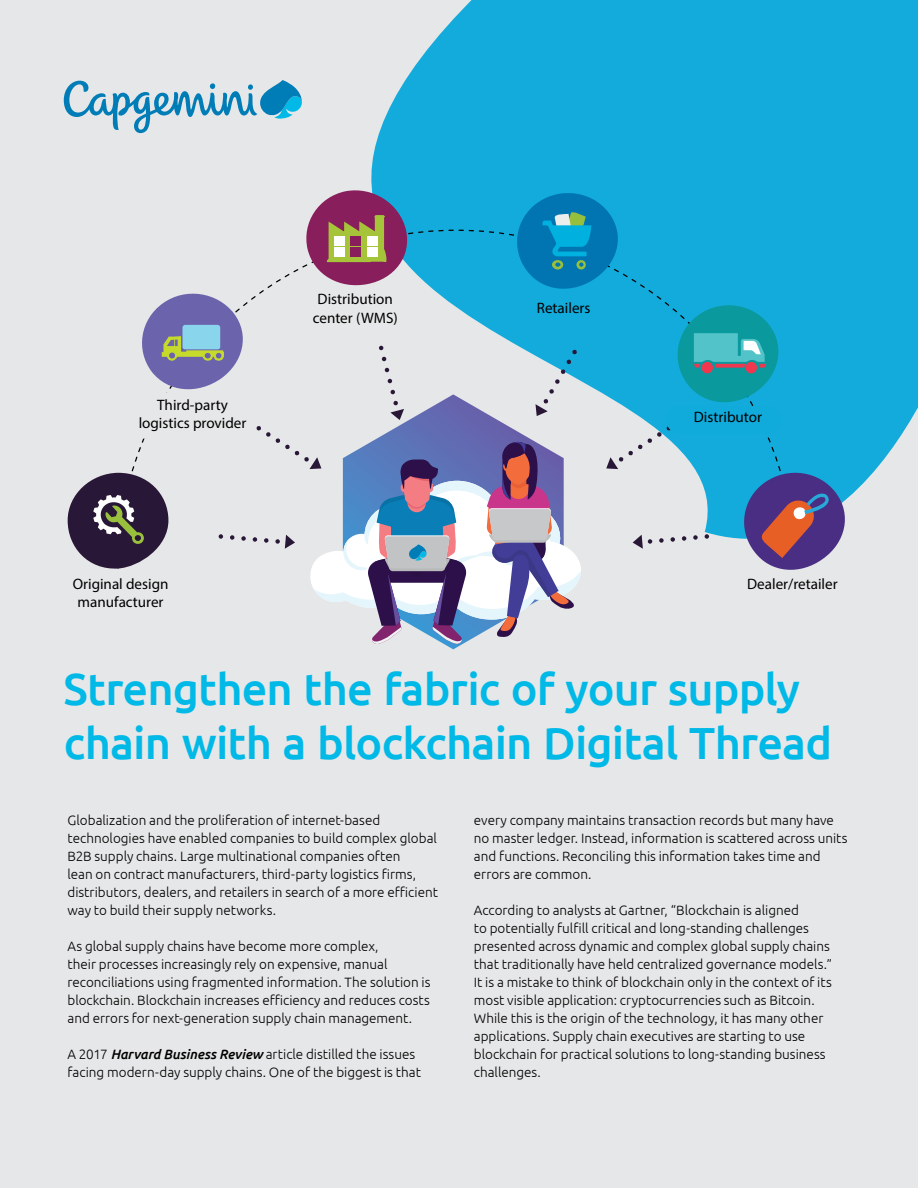
<style>
.page{position:relative;width:918px;height:1188px;background:#e6e7e8}
.page>*{position:absolute;margin:0;border:0;box-sizing:border-box;transform-origin:0 0}
.t1{font:500 45px/54px "Ubuntu";letter-spacing:-.02em;color:#00b9e7}
.t2{font:15.15px/18.1px "Myriad Pro";color:#000;text-align:center}
.t3{font:300 13.5px/18px "Ubuntu";color:#000}
.s1{font-weight:500;font-style:italic}
</style>
<div class="page">
<svg style="left:63px;top:0;width:855px;height:526px;fill:#12abdb"></svg>
<svg style="left:310px;top:565px;width:271px;height:79px"></svg>
<svg style="left:117px;top:229px;width:679px;height:336px"></svg>
<div style="left:666px;top:406px;width:115px;height:27px;background:#10abdb;border-radius:14px"></div>
<div style="left:144px;top:393px;width:97px;height:25px;background:#e6e7e8;border-radius:13px"></div>
<div style="left:128px;top:413px;width:125px;height:26px;background:#e6e7e8;border-radius:13px"></div>
<svg style="left:511px;top:187px;width:114px;height:107px;background:#0d91c2"></svg>
<svg style="left:671px;top:299px;width:115px;height:109px;background:#1ea4b9"></svg>
<div style="left:702px;top:362px;width:11px;height:11px;background:#ef3850;border-radius:50%"></div>
<svg style="left:737px;top:466px;width:113px;height:104px;background:#6a6c99"></svg>
<svg style="left:135px;top:287px;width:115px;height:108px"></svg>
<div style="left:183px;top:325px;width:37px;height:24px;background:#89d5ec;border-radius:3px"></div>
<svg style="left:302px;top:186px;width:110px;height:103px"></svg>
<div style="left:367px;top:237px;width:11px;height:9px;background:#fff"></div>
<div style="left:367px;top:248px;width:11px;height:9px;background:#fff"></div>
<div style="left:350px;top:237px;width:11px;height:9px;background:#881e5b"></div>
<div style="left:350px;top:248px;width:11px;height:9px;background:#881e5b"></div>
<div style="left:334px;top:237px;width:11px;height:9px;background:#fff"></div>
<div style="left:334px;top:248px;width:11px;height:9px;background:#fff"></div>
<svg style="left:68px;top:473px;width:100px;height:96px"></svg>
<svg style="left:64px;top:80px;width:238px;height:53px"></svg>
<p class="t2" style="left:139px;top:396px;width:109px">Third-party logistics provider</p>
<p class="t2" style="left:73px;top:574px;width:97px">Original design manufacturer</p>
<p class="t2" style="left:313px;top:290px;width:86px">Distribution center (WMS)</p>
<p class="t2" style="left:537px;top:299px;width:55px">Retailers</p>
<p class="t2" style="left:694px;top:408px;width:70px">Distributor</p>
<p class="t2" style="left:747px;top:574px;width:92px">Dealer/retailer</p>
<h1 class="t1" style="left:63px;top:660px;width:771px">Strengthen the fabric of your supply chain with a blockchain Digital Thread</h1>
<p class="t3" style="left:68px;top:810px;width:372px">Globalization and the proliferation of internet-based technologies have enabled companies to build complex global B2B supply chains. Large multinational companies often<br>lean on contract manufacturers, third-party logistics firms, distributors, dealers, and retailers in search of a more efficient way to build their supply networks.</p>
<p class="t3" style="left:68px;top:936px;width:365px">As global supply chains have become more complex,<br>their processes increasingly rely on expensive, manual reconciliations using fragmented information. The solution is blockchain. Blockchain increases efficiency and reduces costs and errors for next-generation supply chain management.</p>
<p class="t3" style="left:68px;top:1044px;width:355px">A 2017 <span class="s1">Harvard Business Review</span> article distilled the issues facing modern-day supply chains. One of the biggest is that</p>
<p class="t3" style="left:474px;top:810px;width:375px">every company maintains transaction records but many have no master ledger. Instead, information is scattered across units and functions. Reconciling this information takes time and errors are common.</p>
<p class="t3" style="left:474px;top:900px;width:360px">According to analysts at Gartner, “Blockchain is aligned<br>to potentially fulfill critical and long-standing challenges presented across dynamic and complex global supply chains that traditionally have held centralized governance models.” It is a mistake to think of blockchain only in the context of its most visible application: cryptocurrencies such as Bitcoin.<br>While this is the origin of the technology, it has many other applications. Supply chain executives are starting to use blockchain for practical solutions to long-standing business challenges.</p>
</div>
